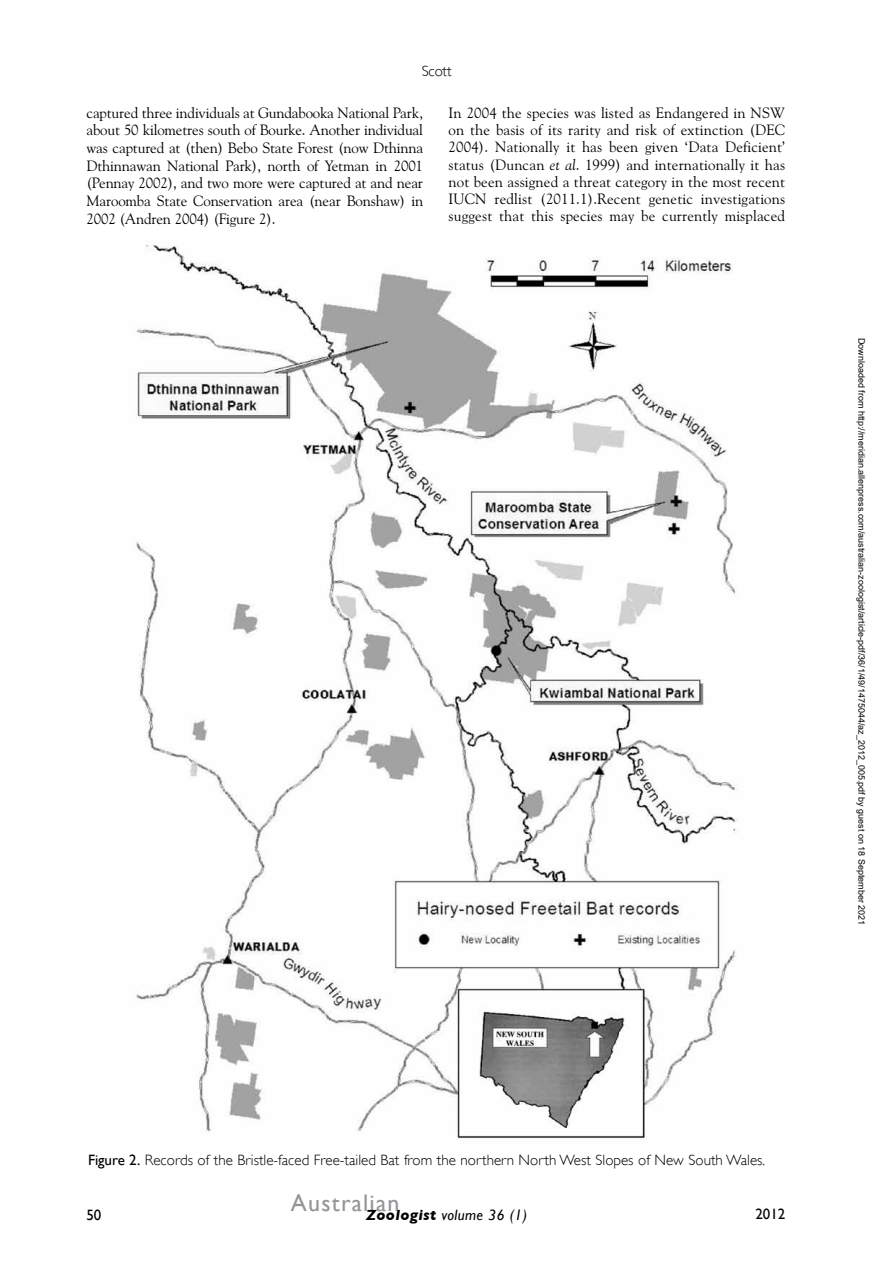
<style>
.page{position:relative;width:893px;height:1263px;background:#fff}
.page>*{position:absolute;margin:0;border:0;box-sizing:border-box;transform-origin:0 0}
.t1{font:24px "Gill Sans";letter-spacing:.05em;color:#939598}
.t2{font:15px/17.7px "Goudy Old Style BT";color:#000;text-align:justify}
.t3{font:300 15px "Gill Sans";color:#000}
.t4{font:italic 15px "Gill Sans";letter-spacing:.025em;color:#000}
.t5{font:15px "Gill Sans";letter-spacing:-.01em;color:#000}
.t6{font:9px "Arial";color:#000}
.s1{font-style:italic}
.s2{font-weight:400}
.s3{font-weight:700}
</style>
<div class="page">
<img style="left:135px;top:244px;width:603px;height:895px">
<p class="t3" style="left:422px;top:62px;width:31px">Scott</p>
<p class="t2" style="left:87px;top:103px;width:338px">captured three individuals at Gundabooka National Park, about 50 kilometres south of Bourke. Another individual was captured at (then) Bebo State Forest (now Dthinna Dthinnawan National Park), north of Yetman in 2001 (Pennay 2002), and two more were captured at and near Maroomba State Conservation area (near Bonshaw) in 2002 (Andren 2004) (Figure 2).</p>
<p class="t2" style="left:449px;top:104px;width:338px;line-height:17.2px">In 2004 the species was listed as Endangered in NSW on the basis of its rarity and risk of extinction (DEC 2004). Nationally it has been given ‘Data Deficient’ status (Duncan <span class="s1">et al</span>. 1999) and internationally it has not been assigned a threat category in the most recent IUCN redlist (2011.1).Recent genetic investigations suggest that this species may be currently misplaced</p>
<p class="t6" style="left:865px;top:338px;width:589px;rotate:90deg">Downloaded from http://meridian.allenpress.com/australian-zoologist/article-pdf/36/1/49/1475044/az_2012_005.pdf by guest on 18 September 2021</p>
<p class="t3" style="left:88px;top:1151px;width:679px"><span class="s2">Figure 2.</span> Records of the Bristle-faced Free-tailed Bat from the northern North West Slopes of New South Wales.</p>
<h1 class="t1" style="left:291px;top:1189px;width:110px">Australian</h1>
<p class="t5" style="left:87px;top:1206px;width:16px">50</p>
<p class="t4" style="left:366px;top:1206px;width:162px"><span class="s3">Zoologist</span> volume 36 (1)</p>
<p class="t5" style="left:756px;top:1205px;width:31px">2012</p>
</div>
